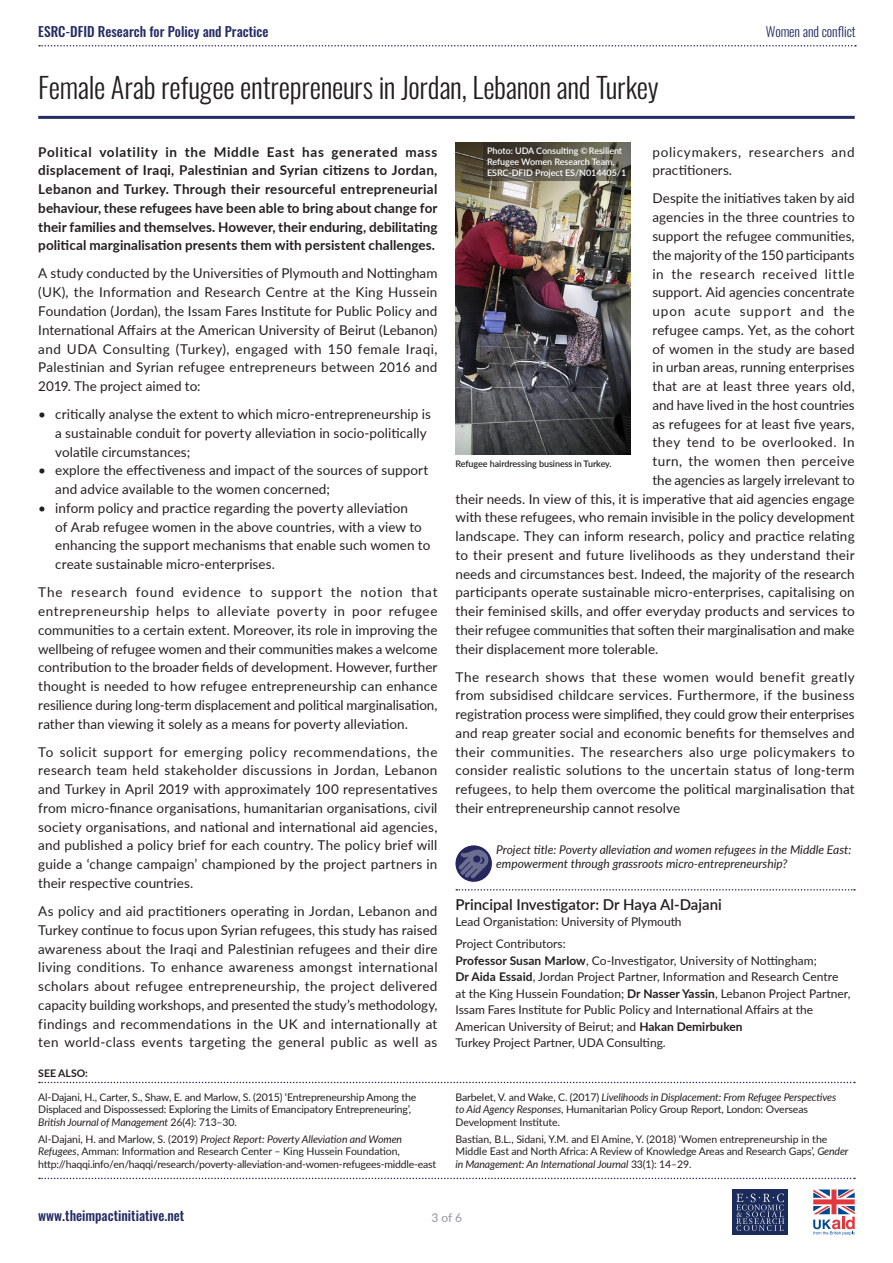
<style>
.page{position:relative;width:893px;height:1263px;background:#fff}
.page>*{position:absolute;margin:0;border:0;box-sizing:border-box;transform-origin:0 0}
.t1{font:300 28.5px "Oswald";letter-spacing:-.01em;color:#231f20}
.t2{font:600 15px "Lato";color:#231f20}
.t3{font:13.5px/18.8px "Lato";letter-spacing:.005em;color:#231f20;text-align:justify}
.t4{font:700 13.5px/18.8px "Lato";letter-spacing:.005em;color:#231f20;text-align:justify}
.t5{font:13.5px/18.8px "Lato";letter-spacing:.05em;color:#231f20}
.t6{font:500 13.5px "Oswald";color:#242b63}
.t7{font:13.5px "Lato";letter-spacing:.025em;color:#231f20}
.t8{font:13.5px "Lato";letter-spacing:.035em;color:#231f20}
.t9{font:13.5px "Lato";letter-spacing:.065em;color:#231f20}
.t10{font:300 13.5px "Oswald";letter-spacing:-.005em;color:#242b63}
.t11{font:12px/16.5px "Lato";color:#231f20}
.t12{font:italic 12px/13.5px "Lato";color:#231f20}
.t13{font:12px "Lato";color:#939598}
.t14{font:10.5px/12.6px "Lato";letter-spacing:-.015em;color:#231f20}
.t15{font:700 10.5px "Lato";color:#231f20}
.t16{font:600 9px/11.2px "Lato";letter-spacing:-.005em;color:#fff}
.t17{font:600 9px "Lato";letter-spacing:-.005em;color:#231f20}
.s1{font-style:italic}
.s2{font-weight:700}
</style>
<div class="page">
<svg style="left:813px;top:1189px;width:42px;height:46px"></svg>
<svg style="left:39px;top:1178px;width:816px;height:1px"></svg>
<div style="left:732px;top:1189px;width:55px;height:46px;background:#1b2b5a"></div>
<svg style="left:736px;top:1193px;width:48px;height:38px"></svg>
<hr style="left:38px;top:116px;width:817px;height:3px;background:#242b63">
<svg style="left:456px;top:889px;width:399px;height:1px"></svg>
<svg style="left:455px;top:845px;width:37px;height:37px"></svg>
<img style="left:459px;top:849px;width:30px;height:29px">
<svg style="left:39px;top:45px;width:817px;height:2px"></svg>
<img style="left:455px;top:142px;width:176px;height:312px">
<svg style="left:483px;top:142px;width:148px;height:39px;background:#555044"></svg>
<svg style="left:39px;top:1082px;width:816px;height:1px"></svg>
<p class="t6" style="left:38px;top:24px;width:232px">ESRC-DFID Research for Policy and Practice</p>
<p class="t10" style="left:766px;top:19px;width:91px">Women and conflict</p>
<h1 class="t1" style="left:38px;top:62px;width:622px">Female Arab refugee entrepreneurs in Jordan, Lebanon and Turkey</h1>
<p class="t4" style="left:38px;top:142px;width:401px">Political volatility in the Middle East has generated mass displacement of Iraqi, Palestinian and Syrian citizens to Jordan, Lebanon and Turkey. Through their resourceful entrepreneurial behaviour, these refugees have been able to bring about change for their families and themselves. However, their enduring, debilitating political marginalisation presents them with persistent challenges.</p>
<p class="t3" style="left:38px;top:264px;width:401px">A study conducted by the Universities of Plymouth and Nottingham (UK), the Information and Research Centre at the King Hussein Foundation (Jordan), the Issam Fares Institute for Public Policy and International Affairs at the American University of Beirut (Lebanon) and UDA Consulting (Turkey), engaged with 150 female Iraqi, Palestinian and Syrian refugee entrepreneurs between 2016 and 2019. The project aimed to:</p>
<p class="t3" style="left:55px;top:404px;width:377px;text-align:left;text-indent:-17px">• critically analyse the extent to which micro-entrepreneurship is a sustainable conduit for poverty alleviation in socio-politically volatile circumstances;</p>
<p class="t3" style="left:55px;top:460px;width:375px;text-indent:-17px">• explore the effectiveness and impact of the sources of support and advice available to the women concerned;</p>
<p class="t3" style="left:55px;top:498px;width:377px;text-align:left;text-indent:-17px">• inform policy and practice regarding the poverty alleviation<br>of Arab refugee women in the above countries, with a view to enhancing the support mechanisms that enable such women to create sustainable micro-enterprises.</p>
<p class="t3" style="left:38px;top:582px;width:401px">The research found evidence to support the notion that entrepreneurship helps to alleviate poverty in poor refugee communities to a certain extent. Moreover, its role in improving the wellbeing of refugee women and their communities makes a welcome contribution to the broader fields of development. However, further thought is needed to how refugee entrepreneurship can enhance resilience during long-term displacement and political marginalisation, rather than viewing it solely as a means for poverty alleviation.</p>
<p class="t3" style="left:38px;top:742px;width:401px">To solicit support for emerging policy recommendations, the research team held stakeholder discussions in Jordan, Lebanon and Turkey in April 2019 with approximately 100 representatives from micro-finance organisations, humanitarian organisations, civil society organisations, and national and international aid agencies, and published a policy brief for each country. The policy brief will guide a ‘change campaign’ championed by the project partners in their respective countries.</p>
<p class="t3" style="left:38px;top:901px;width:401px">As policy and aid practitioners operating in Jordan, Lebanon and Turkey continue to focus upon Syrian refugees, this study has raised awareness about the Iraqi and Palestinian refugees and their dire living conditions. To enhance awareness amongst international scholars about refugee entrepreneurship, the project delivered capacity building workshops, and presented the study’s methodology, findings and recommendations in the UK and internationally at ten world-class events targeting the general public as well as</p>
<p class="t15" style="left:38px;top:1066px;width:51px">SEE ALSO:</p>
<p class="t14" style="left:38px;top:1090px;width:380px">Al‐Dajani, H., Carter, S., Shaw, E. and Marlow, S. (2015) ‘Entrepreneurship Among the<br>Displaced and Dispossessed: Exploring the Limits of Emancipatory Entrepreneuring’,<br><span class="s1">British Journal of Management</span> 26(4): 713–30.</p>
<p class="t14" style="left:38px;top:1132px;width:400px">Al‐Dajani, H. and Marlow, S. (2019) <span class="s1">Project Report: Poverty Alleviation and Women<br>Refugees</span>, Amman: Information and Research Center – King Hussein Foundation, http://haqqi.info/en/haqqi/research/poverty-alleviation-and-women-refugees-middle-east</p>
<p class="t5" style="left:652px;top:142px;width:204px">policymakers, researchers and practitioners.</p>
<p class="t3" style="left:652px;top:189px;width:204px">Despite the initiatives taken by aid</p>
<p class="t3" style="left:652px;top:207px;width:204px">agencies in the three countries to</p>
<p class="t3" style="left:652px;top:226px;width:204px">support the refugee communities,</p>
<p class="t3" style="left:652px;top:245px;width:204px">the majority of the 150 participants</p>
<p class="t5" style="left:652px;top:264px;width:204px">in the research received little</p>
<p class="t3" style="left:652px;top:282px;width:204px">support. Aid agencies concentrate</p>
<p class="t9" style="left:652px;top:301px;width:204px">upon acute support and the</p>
<p class="t3" style="left:652px;top:320px;width:204px">refugee camps. Yet, as the cohort</p>
<p class="t3" style="left:652px;top:339px;width:204px">of women in the study are based</p>
<p class="t3" style="left:652px;top:357px;width:204px">in urban areas, running enterprises</p>
<p class="t3" style="left:652px;top:376px;width:204px">that are at least three years old,</p>
<p class="t3" style="left:652px;top:395px;width:204px">and have lived in the host countries</p>
<p class="t3" style="left:652px;top:414px;width:204px">as refugees for at least five years,</p>
<p class="t8" style="left:652px;top:433px;width:204px">they tend to be overlooked. In</p>
<p class="t8" style="left:652px;top:451px;width:204px">turn, the women then perceive</p>
<p class="t3" style="left:652px;top:470px;width:204px">the agencies as largely irrelevant to</p>
<p class="t3" style="left:455px;top:489px;width:401px">their needs. In view of this, it is imperative that aid agencies engage</p>
<p class="t3" style="left:455px;top:507px;width:401px">with these refugees, who remain invisible in the policy development</p>
<p class="t3" style="left:455px;top:526px;width:401px">landscape. They can inform research, policy and practice relating</p>
<p class="t7" style="left:455px;top:545px;width:401px">to their present and future livelihoods as they understand their</p>
<p class="t3" style="left:455px;top:564px;width:401px">needs and circumstances best. Indeed, the majority of the research</p>
<p class="t3" style="left:455px;top:582px;width:401px">participants operate sustainable micro-enterprises, capitalising on</p>
<p class="t3" style="left:455px;top:601px;width:401px">their feminised skills, and offer everyday products and services to</p>
<p class="t3" style="left:455px;top:620px;width:401px">their refugee communities that soften their marginalisation and make</p>
<p class="t3" style="left:455px;top:639px;width:204px">their displacement more tolerable.</p>
<p class="t3" style="left:455px;top:667px;width:401px">The research shows that these women would benefit greatly from subsidised childcare services. Furthermore, if the business registration process were simplified, they could grow their enterprises and reap greater social and economic benefits for themselves and their communities. The researchers also urge policymakers to consider realistic solutions to the uncertain status of long-term refugees, to help them overcome the political marginalisation that their entrepreneurship cannot resolve</p>
<p class="t12" style="left:496px;top:842px;width:357px">Project title: Poverty alleviation and women refugees in the Middle East: empowerment through grassroots micro-entrepreneurship?</p>
<p class="t2" style="left:455px;top:893px;width:268px">Principal Investigator: Dr Haya Al-Dajani</p>
<p class="t11" style="left:455px;top:910px;width:228px;line-height:22.2px">Lead Organistation: University of Plymouth<br>Project Contributors:</p>
<p class="t11" style="left:455px;top:952px;width:397px"><span class="s2">Professor Susan Marlow</span>, Co-Investigator, University of Nottingham;<br><span class="s2">Dr Aida Essaid</span>, Jordan Project Partner, Information and Research Centre at the King Hussein Foundation; <span class="s2">Dr Nasser Yassin</span>, Lebanon Project Partner, Issam Fares Institute for Public Policy and International Affairs at the American University of Beirut; and <span class="s2">Hakan Demirbuken<br></span>Turkey Project Partner, UDA Consulting.</p>
<p class="t16" style="left:487px;top:145px;width:141px">Photo: UDA Consulting © Resilient<br>Refugee Women Research Team,<br>ESRC-DFID Project ES/N014405/1</p>
<p class="t17" style="left:455px;top:457px;width:158px">Refugee hairdressing business in Turkey.</p>
<p class="t14" style="left:455px;top:1090px;width:382px">Barbelet, V. and Wake, C. (2017) <span class="s1">Livelihoods in Displacement: From Refugee Perspectives to Aid Agency Responses</span>, Humanitarian Policy Group Report, London: Overseas<br>Development Institute.</p>
<p class="t14" style="left:455px;top:1132px;width:395px">Bastian, B.L., Sidani, Y.M. and El Amine, Y. (2018) ‘Women entrepreneurship in the<br>Middle East and North Africa: A Review of Knowledge Areas and Research Gaps’, <span class="s1">Gender in Management: An International Journal</span> 33(1): 14–29.</p>
<p class="t6" style="left:38px;top:1208px;width:148px">www.theimpactinitiative.net</p>
<p class="t13" style="left:431px;top:1209px;width:32px">3 of 6</p>
</div>
